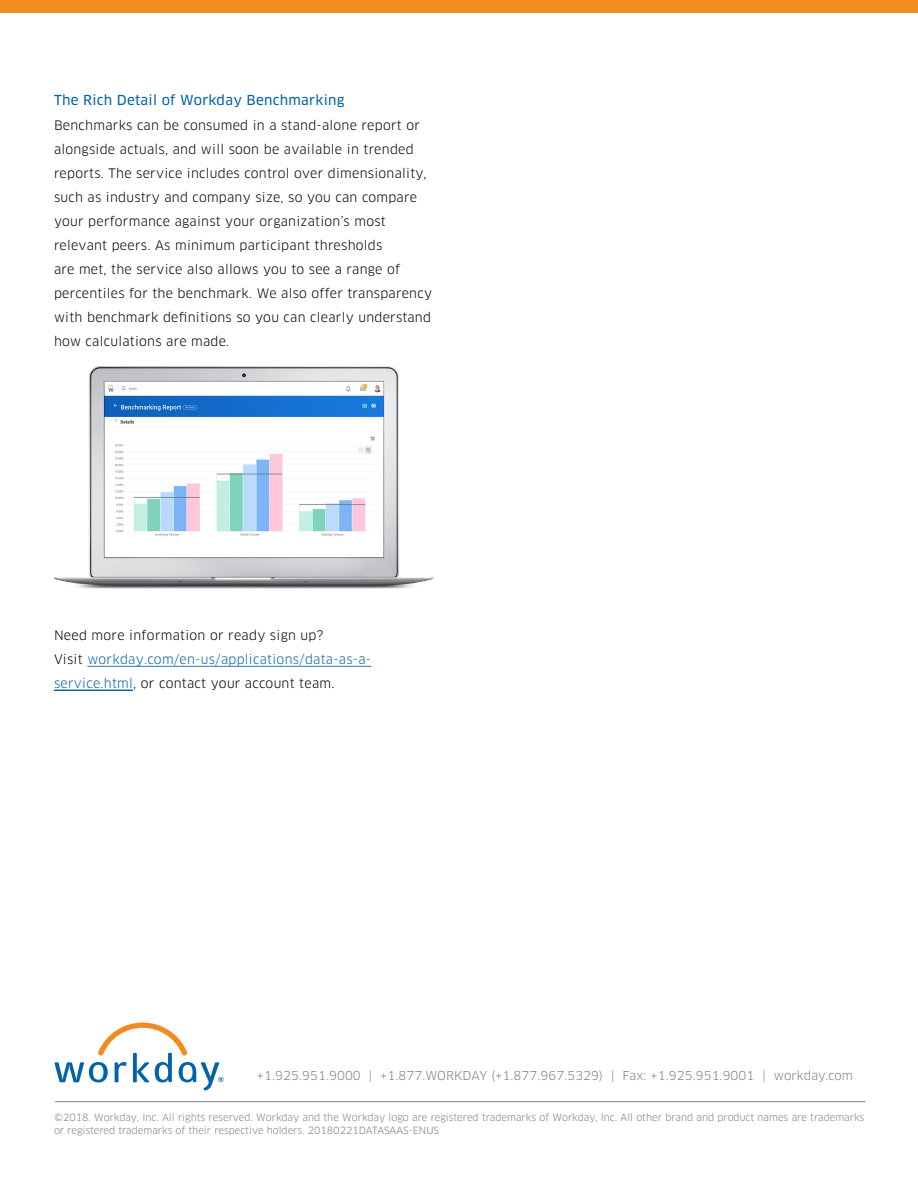
<style>
.page{position:relative;width:918px;height:1188px;background:#fff}
.page>*{position:absolute;margin:0;border:0;box-sizing:border-box;transform-origin:0 0}
.Blue_Heading_after_b{font:13.5px "Clan OT News";letter-spacing:.02em;color:#0163a8}
.Body_Copy{font:12.75px/24px "Clan OT";letter-spacing:.02em;color:#000008}
.t1{font:12px "Clan OT";letter-spacing:.01em;color:#7e8083}
.t2{font:9.75px/13.5px "Clan OT";color:#7e8083}
.s1{color:#0163a8}
</style>
<div class="page">
<div style="left:0;top:0;width:918px;height:13px;background:#f28b20"></div>
<hr style="left:55px;top:1101px;width:810px;height:1px;background:#7e8083">
<svg style="left:54px;top:1023px;width:169px;height:68px"></svg>
<img style="left:54px;top:367px;width:380px;height:221px">
<hr style="left:87px;top:666px;width:284px;height:1px;background:#0163a8">
<hr style="left:54px;top:690px;width:79px;height:1px;background:#0163a8">
<p class="Blue_Heading_after_b" style="left:54px;top:92px;width:292px">The Rich Detail of Workday Benchmarking</p>
<p class="Body_Copy" style="left:54px;top:114px;width:380px">Benchmarks can be consumed in a stand-alone report or alongside actuals, and will soon be available in trended reports. The service includes control over dimensionality, such as industry and company size, so you can compare your performance against your organization’s most relevant peers. As minimum participant thresholds<br>are met, the service also allows you to see a range of percentiles for the benchmark. We also offer transparency with benchmark definitions so you can clearly understand how calculations are made.</p>
<p class="Body_Copy" style="left:54px;top:624px;width:319px">Need more information or ready sign up?<br>Visit <span class="s1">workday.com/en-us/applications/data-as-a&shy;service.html</span>, or contact your account team.</p>
<p class="t1" style="left:257px;top:1069px;width:597px">+1.925.951.9000 | +1.877.WORKDAY (+1.877.967.5329) | Fax: +1.925.951.9001 | workday.com</p>
<p class="t2" style="left:54px;top:1110px;width:812px">©2018. Workday, Inc. All rights reserved. Workday and the Workday logo are registered trademarks of Workday, Inc. All other brand and product names are trademarks or registered trademarks of their respective holders. 20180221DATASAAS-ENUS</p>
</div>
